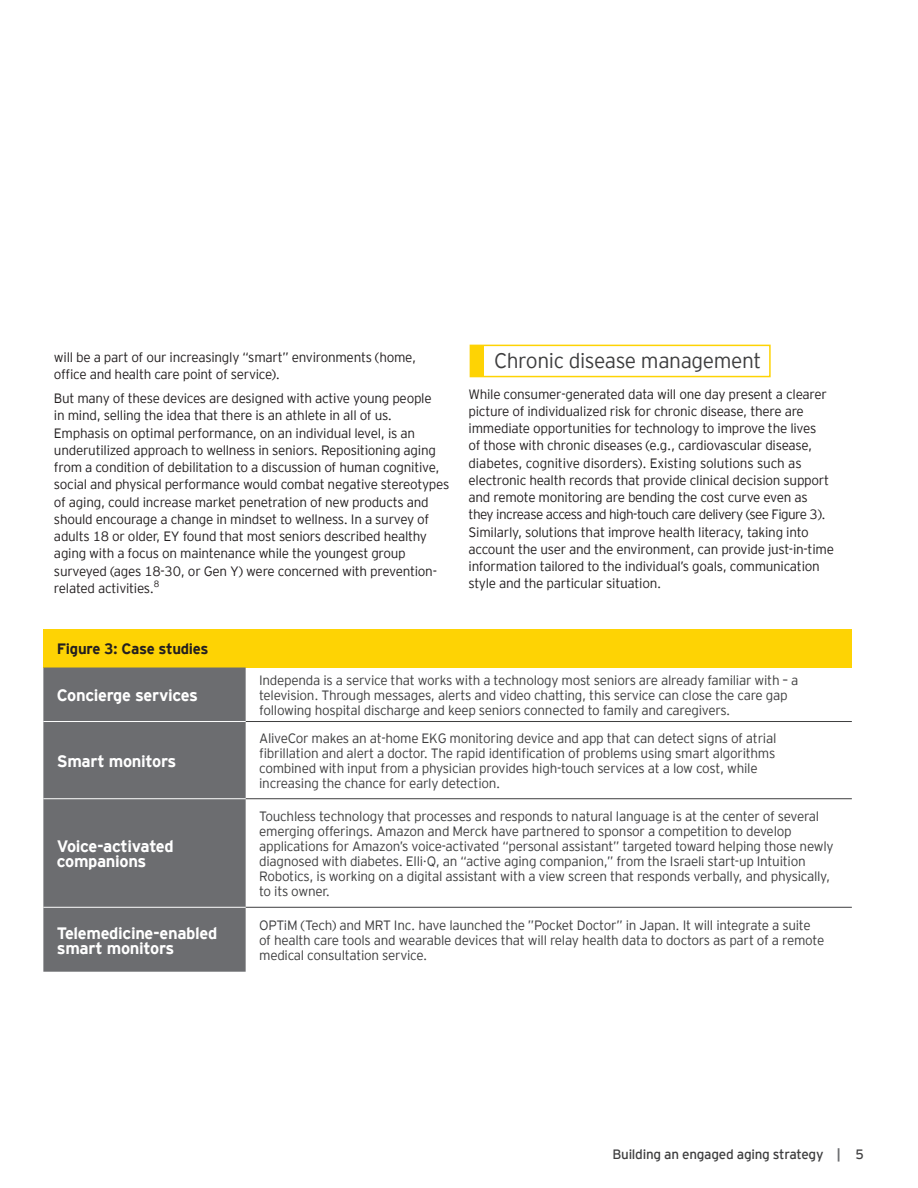
<style>
.page{position:relative;width:918px;height:1188px;background:#fff}
.page>*{position:absolute;margin:0;border:0;box-sizing:border-box;transform-origin:0 0}
.t1{font:300 21px "EY Interstate";letter-spacing:-.02em;color:#3e3e3f}
.t2{font:700 16.5px/15px "EY Interstate";color:#fff}
.t3{font:700 15px "EY Interstate";color:#231f20}
.t4{font:300 13.5px/17.2px "EY Interstate";letter-spacing:-.02em;color:#231f20}
.t5{font:300 13.5px/15px "EY Interstate";letter-spacing:-.02em;color:#3e3e3f}
.t6{font:13.5px "EY Interstate";letter-spacing:-.02em;color:#3e3e3f}
.s1{font-weight:700;color:#6c6d70}
</style>
<div class="page">
<div style="left:470px;top:345px;width:14px;height:32px;background:#fed304"></div>
<div style="left:470px;top:345px;width:301px;height:32px;border:2px solid #fed304"></div>
<div style="left:43px;top:629px;width:809px;height:39px;background:#fed304"></div>
<div style="left:43px;top:668px;width:203px;height:304px;background:#6c6d70"></div>
<hr style="left:246px;top:721px;width:606px;height:1px;background:#3e3e3f">
<hr style="left:246px;top:798px;width:606px;height:1px;background:#3e3e3f">
<hr style="left:246px;top:907px;width:606px;height:1px;background:#3e3e3f">
<hr style="left:43px;top:721px;width:203px;height:1px;background:#fff">
<hr style="left:43px;top:798px;width:203px;height:1px;background:#fff">
<hr style="left:43px;top:907px;width:203px;height:1px;background:#fff">
<p class="t4" style="left:54px;top:348px;width:364px">will be a part of our increasingly “smart” environments (home, office and health care point of service).</p>
<p class="t4" style="left:54px;top:389px;width:397px">But many of these devices are designed with active young people<br>in mind, selling the idea that there is an athlete in all of us.<br>Emphasis on optimal performance, on an individual level, is an underutilized approach to wellness in seniors. Repositioning aging from a condition of debilitation to a discussion of human cognitive, social and physical performance would combat negative stereotypes of aging, could increase market penetration of new products and should encourage a change in mindset to wellness. In a survey of adults 18 or older, EY found that most seniors described healthy aging with a focus on maintenance while the youngest group surveyed (ages 18-30, or Gen Y) were concerned with prevention&shy;related activities.<sup>8</sup></p>
<h1 class="t1" style="left:494px;top:345px;width:269px">Chronic disease management</h1>
<p class="t4" style="left:469px;top:384px;width:367px">While consumer-generated data will one day present a clearer picture of individualized risk for chronic disease, there are immediate opportunities for technology to improve the lives<br>of those with chronic diseases (e.g., cardiovascular disease, diabetes, cognitive disorders). Existing solutions such as electronic health records that provide clinical decision support and remote monitoring are bending the cost curve even as they increase access and high-touch care delivery (see Figure 3).<br>Similarly, solutions that improve health literacy, taking into account the user and the environment, can provide just-in-time information tailored to the individual’s goals, communication style and the particular situation.</p>
<p class="t3" style="left:57px;top:638px;width:152px">Figure 3: Case studies</p>
<p class="t2" style="left:57px;top:687px;width:142px">Concierge services</p>
<p class="t2" style="left:57px;top:752px;width:120px">Smart monitors</p>
<p class="t2" style="left:57px;top:838px;width:117px">Voice-activated companions</p>
<p class="t5" style="left:259px;top:672px;width:541px">Independa is a service that works with a technology most seniors are already familiar with – a television. Through messages, alerts and video chatting, this service can close the care gap following hospital discharge and keep seniors connected to family and caregivers.</p>
<p class="t5" style="left:259px;top:730px;width:519px">AliveCor makes an at-home EKG monitoring device and app that can detect signs of atrial fibrillation and alert a doctor. The rapid identification of problems using smart algorithms combined with input from a physician provides high-touch services at a low cost, while increasing the chance for early detection.</p>
<p class="t5" style="left:259px;top:808px;width:576px">Touchless technology that processes and responds to natural language is at the center of several emerging offerings. Amazon and Merck have partnered to sponsor a competition to develop applications for Amazon’s voice-activated “personal assistant” targeted toward helping those newly diagnosed with diabetes. Elli.Q, an “active aging companion,” from the Israeli start-up Intuition Robotics, is working on a digital assistant with a view screen that responds verbally, and physically, to its owner.</p>
<p class="t2" style="left:57px;top:924px;width:161px">Telemedicine-enabled smart monitors</p>
<p class="t5" style="left:259px;top:917px;width:567px">OPTiM (Tech) and MRT Inc. have launched the ”Pocket Doctor” in Japan. It will integrate a suite of health care tools and wearable devices that will relay health data to doctors as part of a remote medical consultation service.</p>
<p class="t6" style="left:613px;top:1145px;width:252px">Building an engaged aging strategy <span class="s1">|</span> 5</p>
</div>
